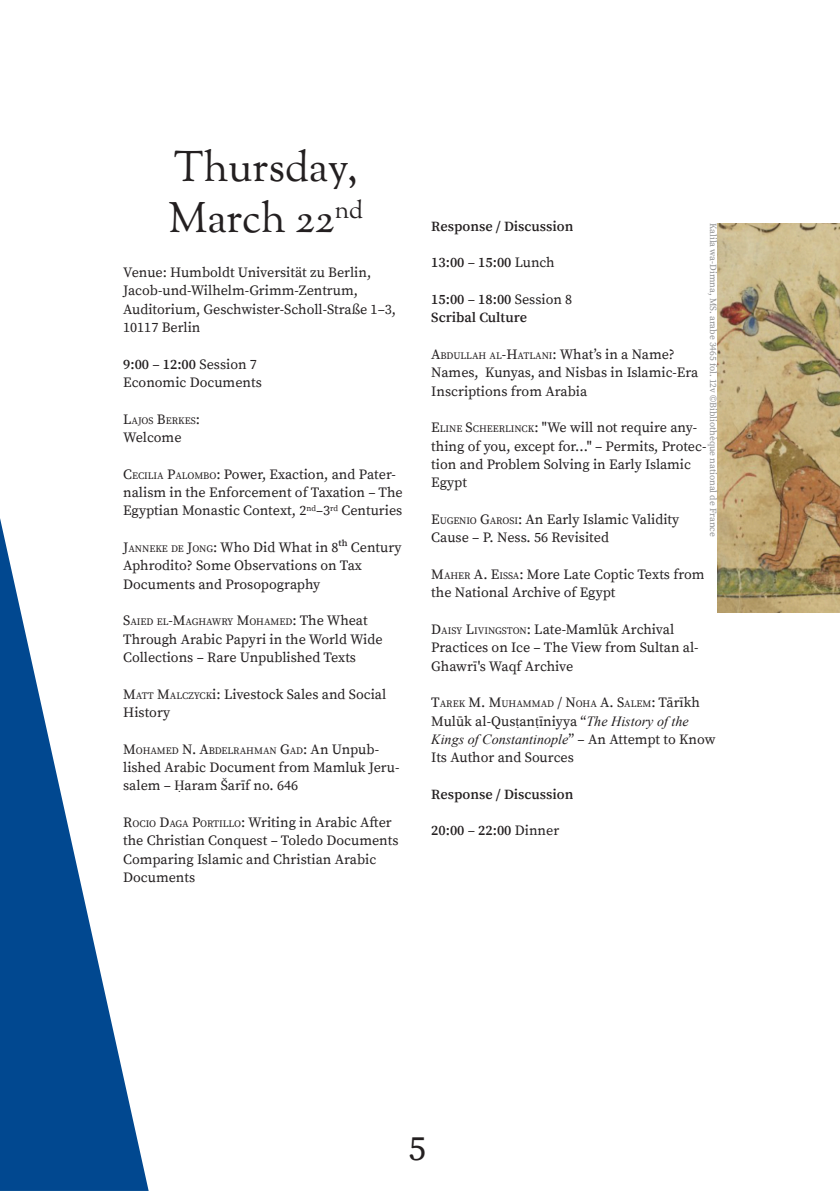
<style>
.page{position:relative;width:840px;height:1191px;background:#fff}
.page>*{position:absolute;margin:0;border:0;box-sizing:border-box;transform-origin:0 0}
.Title_Header_-_30pt{font:42.2px/50.8px "Sorts Mill Goudy";color:#231f20}
.Body_Text_-_1st_Lett{font:35.4px "Source Serif Pro";color:#231f20}
.Section_Body_Text{font:14px/18.4px "Source Serif Pro";color:#231f20}
.Section_Body_Text-2{font:600 14px "Source Serif Pro";color:#231f20}
.Section_Body_Text-3{font:9.8px "Source Serif Pro";letter-spacing:-.01em;color:#231f20}
.Photo_Credit{font:9.4px "Source Serif Pro";color:#909192}
.s1{font-weight:400}
.s2{font-size:14px}
.s3{font-style:inherit}
.s4{font-size:9.8px}
.s5{font-family:"Times New Roman"}
.s6{font-family:"Times New Roman";font-style:italic}
</style>
<div class="page">
<svg style="left:0;top:518px;width:148px;height:672px;fill:#014890"></svg>
<img style="left:717px;top:223px;width:122px;height:389px">
<p class="Title_Header_-_30pt" style="left:168px;top:145px;width:196px">Thursday,<br>March 22<sup>nd</sup></p>
<p class="Section_Body_Text" style="left:123px;top:264px;width:249px">Venue: Humboldt Universität zu Berlin,<br>Jacob-und-Wilhelm-Grimm-Zentrum,</p>
<p class="Section_Body_Text" style="left:123px;top:300px;width:274px">Auditorium, Geschwister-Scholl-Straße 1–3,<br>10117 Berlin</p>
<p class="Section_Body_Text-2" style="left:123px;top:356px;width:135px">9:00 – 12:00 <span class="s1">Session 7</span></p>
<p class="Section_Body_Text" style="left:123px;top:374px;width:140px">Economic Documents</p>
<p class="Section_Body_Text-3" style="left:123px;top:415px;width:78px"><span class="s2">L</span>AJOS <span class="s2">B</span>ERKES<span class="s2">:</span></p>
<p class="Section_Body_Text" style="left:123px;top:429px;width:60px">Welcome</p>
<p class="Section_Body_Text" style="left:123px;top:465px;width:281px"><span class="s3">C</span><span class="s4">ECILIA</span> <span class="s3">P</span><span class="s4">ALOMBO</span>: Power, Exaction, and Pater&shy;nalism in the Enforcement of Taxation – The<br>Egyptian Monastic Context, 2<sup>nd</sup>‒3<sup>rd</sup> Centuries</p>
<p class="Section_Body_Text" style="left:123px;top:539px;width:280px"><span class="s3">J</span><span class="s4">ANNEKE DE</span> <span class="s3">J</span><span class="s4">ONG</span>: Who Did What in 8th Century<br>Aphrodito? Some Observations on Tax</p>
<p class="Section_Body_Text" style="left:123px;top:575px;width:198px">Documents and Prosopography</p>
<p class="Section_Body_Text-3" style="left:123px;top:616px;width:246px"><span class="s2">S</span>AIED EL<span class="s2">-M</span>AGHAWRY <span class="s2">M</span>OHAMED<span class="s2">: The Wheat</span></p>
<p class="Section_Body_Text" style="left:123px;top:630px;width:261px">Through Arabic Papyri in the World Wide<br>Collections – Rare Unpublished Texts</p>
<p class="Section_Body_Text" style="left:123px;top:685px;width:264px"><span class="s3">M</span><span class="s4">ATT</span> <span class="s3">M</span><span class="s4">ALCZYCK</span>i: Livestock Sales and Social<br>History</p>
<p class="Section_Body_Text-3" style="left:123px;top:744px;width:257px"><span class="s2">M</span>OHAMED <span class="s2">N. A</span>BDELRAHMAN <span class="s2">G</span>AD<span class="s2">: An Unpub-</span></p>
<p class="Section_Body_Text" style="left:123px;top:758px;width:278px">lished Arabic Document from Mamluk Jeru&shy;salem – <span class="s5">Ḥ</span>aram Šarīf no. 646</p>
<p class="Section_Body_Text" style="left:123px;top:813px;width:277px"><span class="s3">R</span><span class="s4">OCIO</span> <span class="s3">D</span><span class="s4">AGA</span> <span class="s3">P</span><span class="s4">ORTILLO</span>: Writing in Arabic After the Christian Conquest – Toledo Documents Comparing Islamic and Christian Arabic Documents</p>
<p class="Section_Body_Text-2" style="left:431px;top:218px;width:144px">Response / Discussion</p>
<p class="Section_Body_Text-2" style="left:431px;top:254px;width:125px">13:00 – 15:00 <span class="s1">Lunch</span></p>
<p class="Section_Body_Text-2" style="left:431px;top:291px;width:142px">15:00 – 18:00 <span class="s1">Session 8</span></p>
<p class="Section_Body_Text-2" style="left:431px;top:309px;width:97px">Scribal Culture</p>
<p class="Section_Body_Text-3" style="left:431px;top:350px;width:245px"><span class="s2">A</span>BDULLAH AL<span class="s2">-H</span>ATLANI<span class="s2">: What’s in a Name?</span></p>
<p class="Section_Body_Text" style="left:431px;top:364px;width:268px">Names, Kunyas, and Nisbas in Islamic-Era<br>Inscriptions from Arabia</p>
<p class="Section_Body_Text" style="left:431px;top:419px;width:276px"><span class="s3">E</span><span class="s4">LINE</span> <span class="s3">S</span><span class="s4">CHEERLINCK</span>: "We will not require any&shy;thing of you, except for..." – Permits, Protec&shy;tion and Problem Solving in Early Islamic Egypt</p>
<p class="Section_Body_Text" style="left:431px;top:510px;width:249px"><span class="s3">E</span><span class="s4">UGENIO</span> <span class="s3">G</span><span class="s4">AROSI</span>: An Early Islamic Validity</p>
<p class="Section_Body_Text" style="left:431px;top:529px;width:179px">Cause – P. Ness. 56 Revisited</p>
<p class="Section_Body_Text" style="left:431px;top:565px;width:275px"><span class="s3">M</span><span class="s4">AHER</span> <span class="s3">A. E</span><span class="s4">ISSA</span>: More Late Coptic Texts from the National Archive of Egypt</p>
<p class="Section_Body_Text" style="left:431px;top:620px;width:269px"><span class="s3">D</span><span class="s4">AISY</span> <span class="s3">L</span><span class="s4">IVINGSTON</span>: Late-Mamlūk Archival<br>Practices on Ice – The View from Sultan al-<br>Ghawrī's Waqf Archive</p>
<p class="Section_Body_Text-3" style="left:431px;top:698px;width:270px"><span class="s2">T</span>AREK <span class="s2">M. M</span>UHAMMAD <span class="s2">/ N</span>OHA <span class="s2">A. S</span>ALEM<span class="s2">: Tārīkh</span></p>
<p class="Section_Body_Text" style="left:431px;top:712px;width:286px">Mulūk al-Qus<span class="s5">ṭ</span>an<span class="s5">ṭ</span>īniyya “<span class="s6">The History of the<br>Kings of Constantinople</span>” – An Attempt to Know<br>Its Author and Sources</p>
<p class="Section_Body_Text-2" style="left:431px;top:786px;width:144px">Response / Discussion</p>
<p class="Section_Body_Text-2" style="left:431px;top:822px;width:129px">20:00 – 22:00 <span class="s1">Dinner</span></p>
<p class="Photo_Credit" style="left:718px;top:223px;width:315px;rotate:90deg">Kalila wa-Dimna, MS. arabe 3465 fol. 12v ©Bibliothèque national de France</p>
<p class="Body_Text_-_1st_Lett" style="left:408px;top:1127px;width:19px">5</p>
</div>
